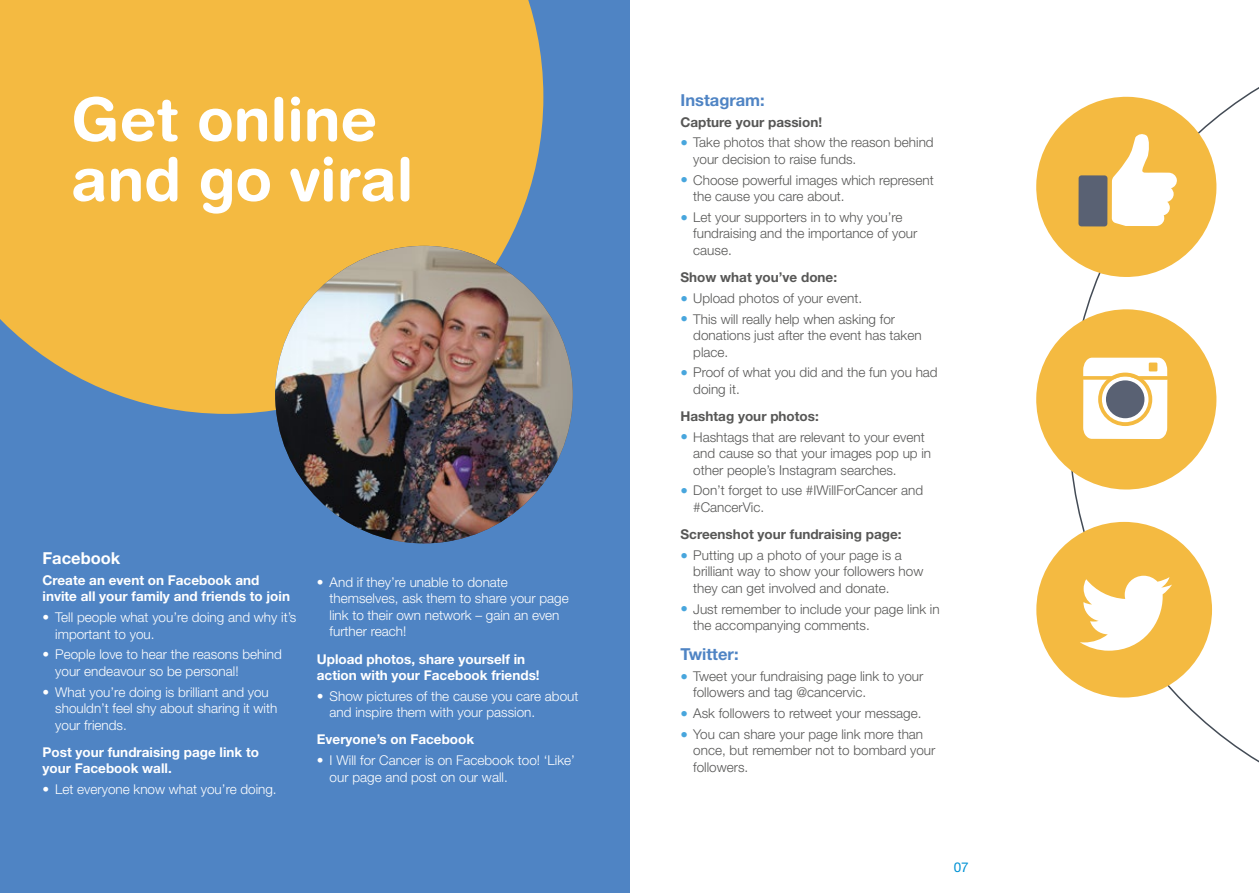
<style>
.page{position:relative;width:1259px;height:893px;background:#fff}
.page>*{position:absolute;margin:0;border:0;box-sizing:border-box;transform-origin:0 0}
.t1{font:700 60px/60px "Helvetica Rounded LT Std";color:#fff}
.t2{font:700 16.5px "Helvetica Neue LT Std";color:#4f84c4}
.t3{font:700 16.5px "Helvetica Neue LT Std";color:#fff}
.t4{font:300 13.5px/16.5px "Helvetica Neue LT Std";color:#575756}
.t5{font:300 13.5px/16.5px "Helvetica Neue LT Std";color:#fff}
.t6{font:700 13.5px/16.5px "Helvetica Neue LT Std";color:#fff}
.t7{font:700 13.5px "Helvetica Neue LT Std";color:#575756}
.t8{font:13.5px "Helvetica Neue LT Std";color:#0092d4}
.s1{font-size:15px;color:#48a6dd}
</style>
<div class="page">
<div style="left:0;top:0;width:629px;height:893px;background:#4f84c4"></div>
<svg style="left:1068px;top:87px;width:191px;height:676px"></svg>
<div style="left:0;top:0;width:543px;height:414px;background:#f4ba41"></div>
<img style="left:275px;top:246px;width:298px;height:297px;border-radius:149px">
<svg style="left:1036px;top:96px;width:181px;height:182px"></svg>
<div style="left:1078px;top:175px;width:29px;height:51px;background:#596173;border-radius:3px"></div>
<svg style="left:1036px;top:308px;width:181px;height:182px"></svg>
<div style="left:1106px;top:380px;width:38px;height:38px;background:#596173;border-radius:50%"></div>
<div style="left:1148px;top:363px;width:9px;height:8px;background:#f4ba41"></div>
<div style="left:1036px;top:522px;width:176px;height:175px;background:#f4ba41;border-radius:50%"></div>
<svg style="left:1080px;top:576px;width:92px;height:75px"></svg>
<h1 class="t1" style="left:71px;top:88px;width:344px">Get online and go viral</h1>
<p class="t3" style="left:43px;top:548px;width:79px">Facebook</p>
<p class="t6" style="left:43px;top:571px;width:249px">Create an event on Facebook and invite all your family and friends to join</p>
<p class="t5" style="left:55px;top:609px;width:243px;text-indent:-13px">• Tell people what you’re doing and why it’s important to you.</p>
<p class="t5" style="left:55px;top:646px;width:228px;text-indent:-13px">• People love to hear the reasons behind your endeavour so be personal!</p>
<p class="t5" style="left:55px;top:683px;width:224px;text-indent:-13px">• What you’re doing is brilliant and you shouldn’t feel shy about sharing it with your friends.</p>
<p class="t6" style="left:43px;top:743px;width:218px">Post your fundraising page link to your Facebook wall.</p>
<p class="t5" style="left:43px;top:781px;width:236px">• Let everyone know what you’re doing.</p>
<p class="t5" style="left:330px;top:574px;width:241px;text-indent:-13px">• And if they’re unable to donate themselves, ask them to share your page link to their own network – gain an even further reach!</p>
<p class="t6" style="left:317px;top:650px;width:224px">Upload photos, share yourself in action with your Facebook friends!</p>
<p class="t5" style="left:330px;top:687px;width:250px;text-indent:-13px">• Show pictures of the cause you care about and inspire them with your passion.</p>
<p class="t6" style="left:317px;top:731px;width:159px">Everyone’s on Facebook</p>
<p class="t5" style="left:330px;top:752px;width:247px;text-indent:-13px">• I Will for Cancer is on Facebook too! ‘Like’ our page and post on our wall.</p>
<p class="t2" style="left:680px;top:90px;width:86px">Instagram:</p>
<p class="t7" style="left:680px;top:113px;width:143px">Capture your passion!</p>
<p class="t4" style="left:693px;top:134px;width:242px;text-indent:-13px"><span class="s1">•</span> Take photos that show the reason behind your decision to raise funds.</p>
<p class="t4" style="left:693px;top:171px;width:242px;text-indent:-13px"><span class="s1">•</span> Choose powerful images which represent the cause you care about.</p>
<p class="t4" style="left:693px;top:209px;width:226px;text-indent:-13px"><span class="s1">•</span> Let your supporters in to why you’re fundraising and the importance of your cause.</p>
<p class="t7" style="left:680px;top:269px;width:158px">Show what you’ve done:</p>
<p class="t4" style="left:680px;top:289px;width:183px"><span class="s1">•</span> Upload photos of your event.</p>
<p class="t4" style="left:693px;top:310px;width:230px;text-indent:-13px"><span class="s1">•</span> This will really help when asking for donations just after the event has taken place.</p>
<p class="t4" style="left:693px;top:364px;width:246px;text-indent:-13px"><span class="s1">•</span> Proof of what you did and the fun you had doing it.</p>
<p class="t7" style="left:680px;top:408px;width:140px">Hashtag your photos:</p>
<p class="t4" style="left:693px;top:428px;width:239px;text-indent:-13px"><span class="s1">•</span> Hashtags that are relevant to your event and cause so that your images pop up in other people’s Instagram searches.</p>
<p class="t4" style="left:693px;top:482px;width:231px;text-indent:-13px"><span class="s1">•</span> Don’t forget to use #IWillForCancer and #CancerVic.</p>
<p class="t7" style="left:680px;top:526px;width:223px">Screenshot your fundraising page:</p>
<p class="t4" style="left:693px;top:546px;width:232px;text-indent:-13px"><span class="s1">•</span> Putting up a photo of your page is a brilliant way to show your followers how they can get involved and donate.</p>
<p class="t4" style="left:693px;top:600px;width:248px;text-indent:-13px"><span class="s1">•</span> Just remember to include your page link in the accompanying comments.</p>
<p class="t2" style="left:680px;top:644px;width:60px">Twitter:</p>
<p class="t4" style="left:693px;top:668px;width:232px;text-indent:-13px"><span class="s1">•</span> Tweet your fundraising page link to your followers and tag @cancervic.</p>
<p class="t4" style="left:680px;top:705px;width:242px"><span class="s1">•</span> Ask followers to retweet your message.</p>
<p class="t4" style="left:693px;top:726px;width:244px;text-indent:-13px"><span class="s1">•</span> You can share your page link more than once, but remember not to bombard your followers.</p>
<p class="t8" style="left:953px;top:859px;width:17px">07</p>
</div>
